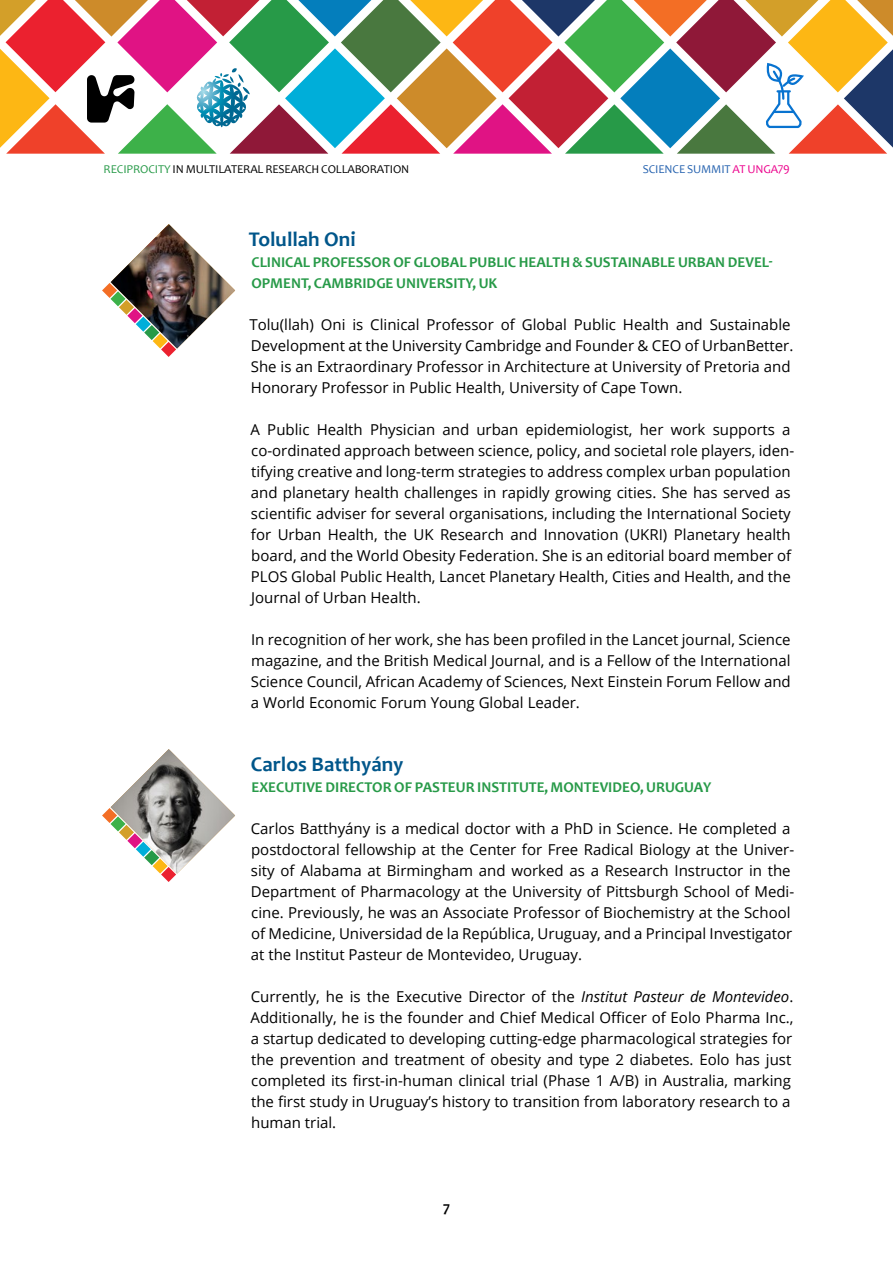
<style>
.page{position:relative;width:893px;height:1263px;background:#fff}
.page>*{position:absolute;margin:0;border:0;box-sizing:border-box;transform-origin:0 0}
.t1{font:700 21px "Candara";color:#00568a}
.t2{font:15px/21px "Open Sans";color:#000}
.t3{font:700 15px/21px "Candara";color:#279a48}
.t4{font:700 15px "Candara";color:#000}
.t5{font:12px "Candara";letter-spacing:-.01em;color:#000}
.t6{font:12px "Candara";letter-spacing:-.01em;color:#2562af}
.s1{color:#279a48}
.s2{color:#ec008c}
.s3{font-style:italic}
</style>
<div class="page">
<svg style="left:0;top:0;width:893px;height:154px"></svg>
<hr style="left:774px;top:111px;width:20px;height:2px;background:#0873d0">
<img style="left:102px;top:224px;width:133px;height:133px">
<svg style="left:102px;top:749px;width:133px;height:133px"></svg>
<p class="t5" style="left:104px;top:162px;width:307px"><span class="s1">RECIPROCITY</span> IN MULTILATERAL RESEARCH COLLABORATION</p>
<p class="t6" style="left:643px;top:162px;width:148px">SCIENCE SUMMIT <span class="s2">AT UNGA79</span></p>
<h1 class="t1" style="left:249px;top:226px;width:108px">Tolullah Oni</h1>
<p class="t3" style="left:251px;top:252px;width:523px">CLINICAL PROFESSOR OF GLOBAL PUBLIC HEALTH &amp; SUSTAINABLE URBAN DEVEL-<br>OPMENT, CAMBRIDGE UNIVERSITY, UK</p>
<p class="t2" style="left:249px;top:314px;width:545px">Tolu(llah) Oni is Clinical Professor of Global Public Health and Sustainable Development at the University Cambridge and Founder &amp; CEO of UrbanBetter.<br>She is an Extraordinary Professor in Architecture at University of Pretoria and Honorary Professor in Public Health, University of Cape Town.</p>
<p class="t2" style="left:251px;top:419px;width:545px">A Public Health Physician and urban epidemiologist, her work supports a co-ordinated approach between science, policy, and societal role players, iden&shy;tifying creative and long-term strategies to address complex urban population and planetary health challenges in rapidly growing cities. She has served as scientific adviser for several organisations, including the International Society for Urban Health, the UK Research and Innovation (UKRI) Planetary health board, and the World Obesity Federation. She is an editorial board member of PLOS Global Public Health, Lancet Planetary Health, Cities and Health, and the Journal of Urban Health.</p>
<p class="t2" style="left:251px;top:629px;width:541px;text-align:justify">In recognition of her work, she has been profiled in the Lancet journal, Science magazine, and the British Medical Journal, and is a Fellow of the International Science Council, African Academy of Sciences, Next Einstein Forum Fellow and a World Economic Forum Young Global Leader.</p>
<h1 class="t1" style="left:251px;top:751px;width:154px">Carlos Batthyány</h1>
<p class="t3" style="left:252px;top:777px;width:461px">EXECUTIVE DIRECTOR OF PASTEUR INSTITUTE, MONTEVIDEO, URUGUAY</p>
<p class="t2" style="left:251px;top:818px;width:545px">Carlos Batthyány is a medical doctor with a PhD in Science. He completed a postdoctoral fellowship at the Center for Free Radical Biology at the Univer&shy;sity of Alabama at Birmingham and worked as a Research Instructor in the Department of Pharmacology at the University of Pittsburgh School of Medi&shy;cine. Previously, he was an Associate Professor of Biochemistry at the School of Medicine, Universidad de la República, Uruguay, and a Principal Investigator at the Institut Pasteur de Montevideo, Uruguay.</p>
<p class="t2" style="left:251px;top:986px;width:544px">Currently, he is the Executive Director of the <span class="s3">Institut Pasteur de Montevideo</span>.<br>Additionally, he is the founder and Chief Medical Officer of Eolo Pharma Inc., a startup dedicated to developing cutting-edge pharmacological strategies for the prevention and treatment of obesity and type 2 diabetes. Eolo has just completed its first-in-human clinical trial (Phase 1 A/B) in Australia, marking the first study in Uruguay’s history to transition from laboratory research to a human trial.</p>
<p class="t4" style="left:443px;top:1198px;width:8px">7</p>
</div>
